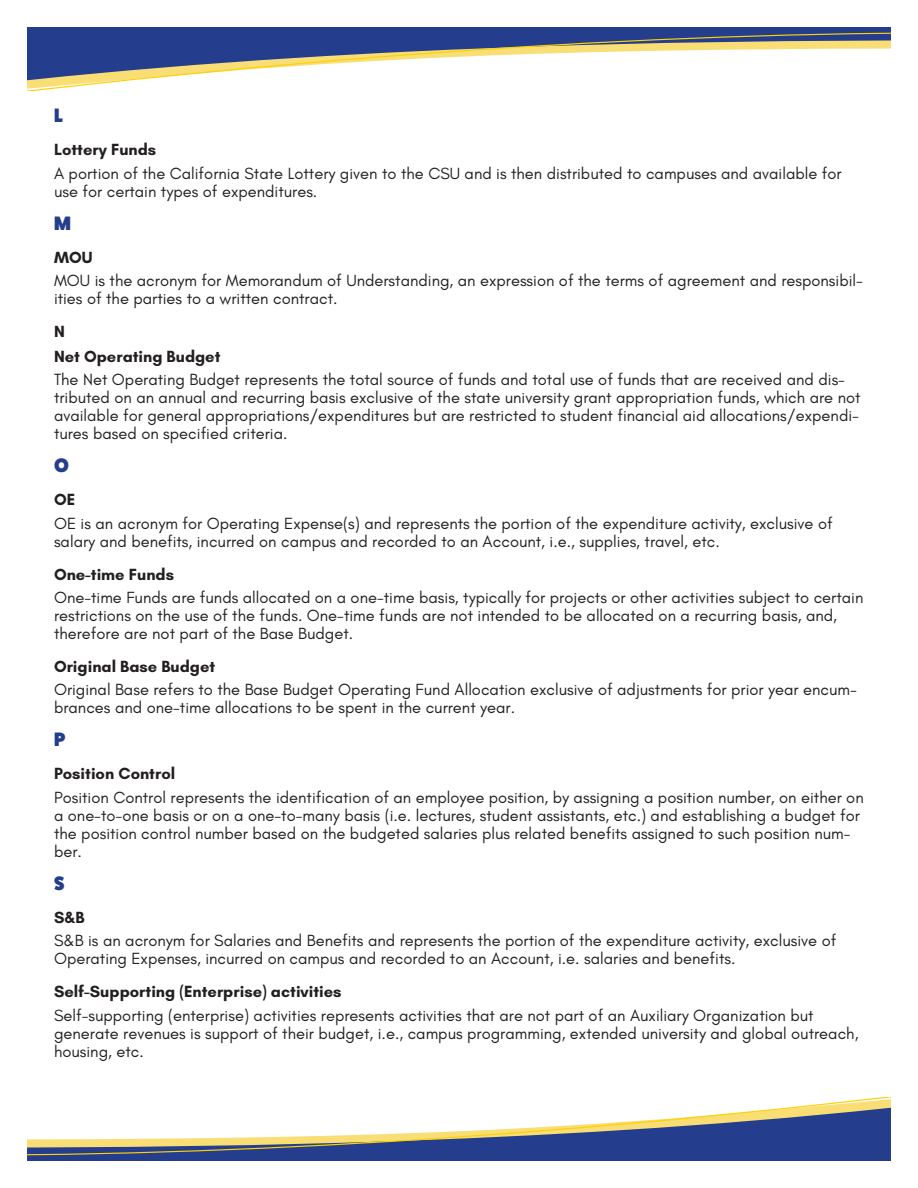
<style>
.page{position:relative;width:918px;height:1188px;background:#fff}
.page>*{position:absolute;margin:0;border:0;box-sizing:border-box;transform-origin:0 0}
.Section_Heading{font:800 19.5px "Fat Frank";color:#243e8c}
.Definition{font:16.5px/18px "Glacial Indifference";color:#231f20}
.Term{font:700 16.5px "Glacial Indifference";color:#231f20}
</style>
<div class="page">
<div style="left:27px;top:1156px;width:864px;height:5px;background:#243e8d"></div>
<svg style="left:27px;top:1097px;width:864px;height:59px"></svg>
<div style="left:27px;top:27px;width:864px;height:5px;background:#243e8d"></div>
<svg style="left:27px;top:32px;width:864px;height:59px"></svg>
<p class="Section_Heading" style="left:54px;top:104px;width:10px">L</p>
<p class="Term" style="left:54px;top:139px;width:104px">Lottery Funds</p>
<p class="Definition" style="left:54px;top:164px;width:789px">A portion of the California State Lottery given to the CSU and is then distributed to campuses and available for use for certain types of expenditures.</p>
<p class="Section_Heading" style="left:54px;top:212px;width:18px">M</p>
<p class="Term" style="left:54px;top:247px;width:40px">MOU</p>
<p class="Definition" style="left:54px;top:272px;width:810px">MOU is the acronym for Memorandum of Understanding, an expression of the terms of agreement and responsibil&shy;ities of the parties to a written contract.</p>
<p class="Term" style="left:54px;top:321px;width:12px">N</p>
<p class="Term" style="left:54px;top:346px;width:168px">Net Operating Budget</p>
<p class="Definition" style="left:54px;top:371px;width:808px">The Net Operating Budget represents the total source of funds and total use of funds that are received and dis&shy;tributed on an annual and recurring basis exclusive of the state university grant appropriation funds, which are not available for general appropriations/expenditures but are restricted to student financial aid allocations/expendi&shy;tures based on specified criteria.</p>
<p class="Section_Heading" style="left:54px;top:455px;width:16px">O</p>
<p class="Term" style="left:54px;top:489px;width:23px">OE</p>
<p class="Definition" style="left:54px;top:514px;width:780px">OE is an acronym for Operating Expense(s) and represents the portion of the expenditure activity, exclusive of salary and benefits, incurred on campus and recorded to an Account, i.e., supplies, travel, etc.</p>
<p class="Term" style="left:54px;top:564px;width:122px">One-time Funds</p>
<p class="Definition" style="left:54px;top:589px;width:811px">One-time Funds are funds allocated on a one-time basis, typically for projects or other activities subject to certain restrictions on the use of the funds. One-time funds are not intended to be allocated on a recurring basis, and, therefore are not part of the Base Budget.</p>
<p class="Term" style="left:54px;top:656px;width:163px">Original Base Budget</p>
<p class="Definition" style="left:54px;top:681px;width:804px">Original Base refers to the Base Budget Operating Fund Allocation exclusive of adjustments for prior year encum&shy;brances and one-time allocations to be spent in the current year.</p>
<p class="Section_Heading" style="left:54px;top:729px;width:13px">P</p>
<p class="Term" style="left:54px;top:764px;width:123px">Position Control</p>
<p class="Definition" style="left:54px;top:789px;width:811px">Position Control represents the identification of an employee position, by assigning a position number, on either on a one-to-one basis or on a one-to-many basis (i.e. lectures, student assistants, etc.) and establishing a budget for the position control number based on the budgeted salaries plus related benefits assigned to such position num&shy;ber.</p>
<p class="Section_Heading" style="left:54px;top:872px;width:12px">S</p>
<p class="Term" style="left:54px;top:907px;width:32px">S&amp;B</p>
<p class="Definition" style="left:54px;top:932px;width:784px">S&amp;B is an acronym for Salaries and Benefits and represents the portion of the expenditure activity, exclusive of<br>Operating Expenses, incurred on campus and recorded to an Account, i.e. salaries and benefits.</p>
<p class="Term" style="left:54px;top:981px;width:289px">Self-Supporting (Enterprise) activities</p>
<p class="Definition" style="left:54px;top:1006px;width:806px">Self-supporting (enterprise) activities represents activities that are not part of an Auxiliary Organization but generate revenues is support of their budget, i.e., campus programming, extended university and global outreach, housing, etc.</p>
</div>
